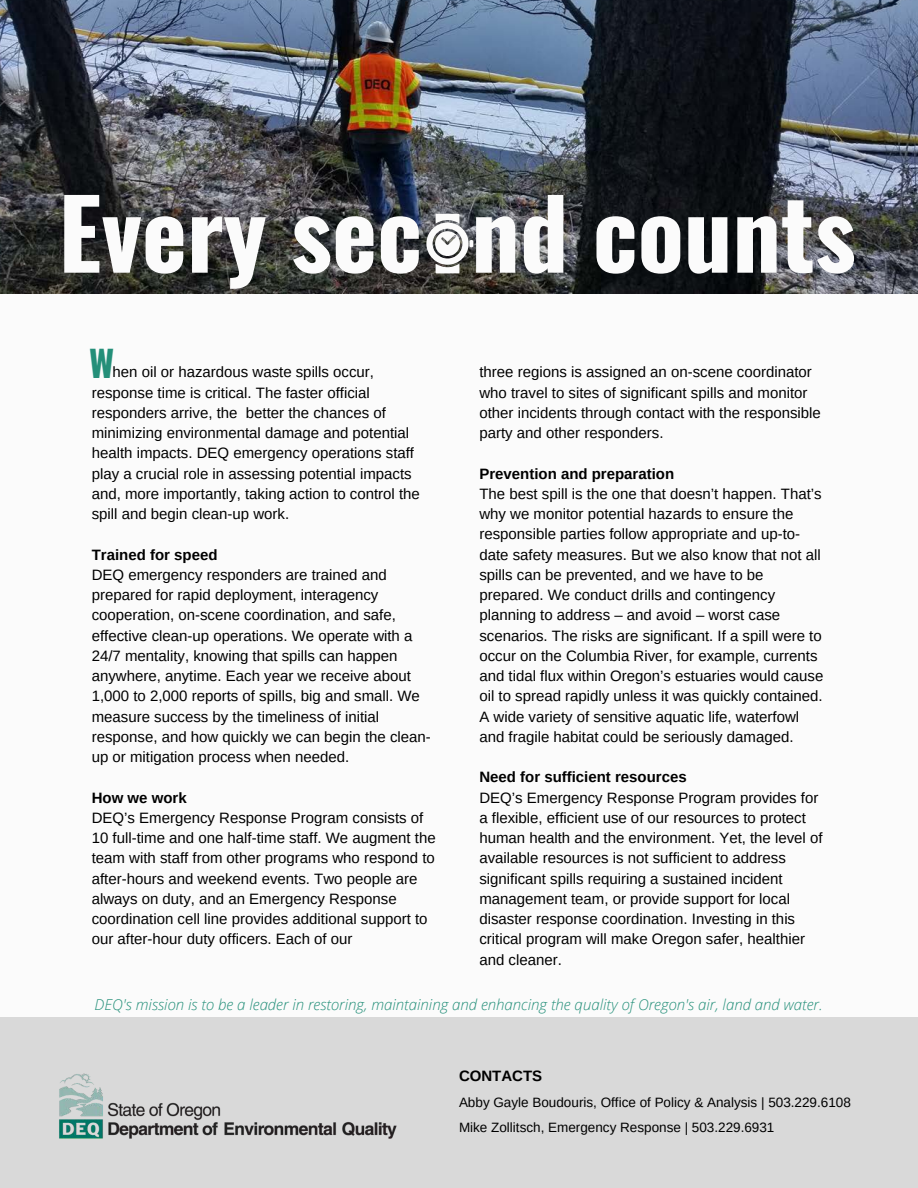
<style>
.page{position:relative;width:918px;height:1188px;background:#fbfbfb}
.page>*{position:absolute;margin:0;border:0;box-sizing:border-box;transform-origin:0 0}
.t1{font:700 96px "Oswald";color:#fbfbfb}
.t2{font:700 36px "Oswald";color:#248f79}
.t3{font:15px/20.2px "Arimo";color:#000}
.t4{font:italic 300 15px "Open Sans";color:#248f79}
.t5{font:700 15px "Arimo";color:#000}
.t6{font:13.5px/24.8px "Arimo";color:#000}
</style>
<div class="page">
<img style="left:0;top:0;width:918px;height:293px">
<div style="left:0;top:1017px;width:918px;height:171px;background:#d9d9d9"></div>
<img style="left:59px;top:1073px;width:338px;height:66px">
<svg style="left:426px;top:214px;width:47px;height:59px"></svg>
<h1 class="t1" style="left:58px;top:158px;width:799px">Every sec nd counts</h1>
<h2 class="t2" style="left:89px;top:335px;width:27px">W</h2>
<p class="t3" style="left:92px;top:362px;width:330px;text-indent:21px">hen oil or hazardous waste spills occur, response time is critical. The faster official responders arrive, the better the chances of minimizing environmental damage and potential health impacts. DEQ emergency operations staff play a crucial role in assessing potential impacts and, more importantly, taking action to control the spill and begin clean-up work.</p>
<p class="t5" style="left:92px;top:546px;width:127px">Trained for speed</p>
<p class="t3" style="left:92px;top:565px;width:341px">DEQ emergency responders are trained and prepared for rapid deployment, interagency cooperation, on-scene coordination, and safe, effective clean-up operations. We operate with a 24/7 mentality, knowing that spills can happen anywhere, anytime. Each year we receive about 1,000 to 2,000 reports of spills, big and small. We measure success by the timeliness of initial response, and how quickly we can begin the clean&shy;up or mitigation process when needed.</p>
<p class="t5" style="left:92px;top:789px;width:96px">How we work</p>
<p class="t3" style="left:92px;top:808px;width:345px">DEQ’s Emergency Response Program consists of 10 full-time and one half-time staff. We augment the team with staff from other programs who respond to after-hours and weekend events. Two people are always on duty, and an Emergency Response coordination cell line provides additional support to our after-hour duty officers. Each of our</p>
<p class="t3" style="left:479px;top:362px;width:343px">three regions is assigned an on-scene coordinator who travel to sites of significant spills and monitor other incidents through contact with the responsible party and other responders.</p>
<p class="t5" style="left:479px;top:465px;width:196px">Prevention and preparation</p>
<p class="t3" style="left:479px;top:484px;width:346px">The best spill is the one that doesn’t happen. That’s why we monitor potential hazards to ensure the responsible parties follow appropriate and up-to&shy;date safety measures. But we also know that not all spills can be prevented, and we have to be prepared. We conduct drills and contingency planning to address – and avoid – worst case scenarios. The risks are significant. If a spill were to occur on the Columbia River, for example, currents and tidal flux within Oregon’s estuaries would cause oil to spread rapidly unless it was quickly contained.<br>A wide variety of sensitive aquatic life, waterfowl and fragile habitat could be seriously damaged.</p>
<p class="t5" style="left:479px;top:769px;width:209px">Need for sufficient resources</p>
<p class="t3" style="left:479px;top:787px;width:345px">DEQ’s Emergency Response Program provides for a flexible, efficient use of our resources to protect human health and the environment. Yet, the level of available resources is not sufficient to address significant spills requiring a sustained incident management team, or provide support for local disaster response coordination. Investing in this critical program will make Oregon safer, healthier and cleaner.</p>
<p class="t4" style="left:95px;top:994px;width:729px">DEQ's mission is to be a leader in restoring, maintaining and enhancing the quality of Oregon's air, land and water.</p>
<p class="t5" style="left:459px;top:1068px;width:85px">CONTACTS</p>
<p class="t6" style="left:459px;top:1090px;width:393px">Abby Gayle Boudouris, Office of Policy &amp; Analysis | 503.229.6108<br>Mike Zollitsch, Emergency Response | 503.229.6931</p>
</div>
